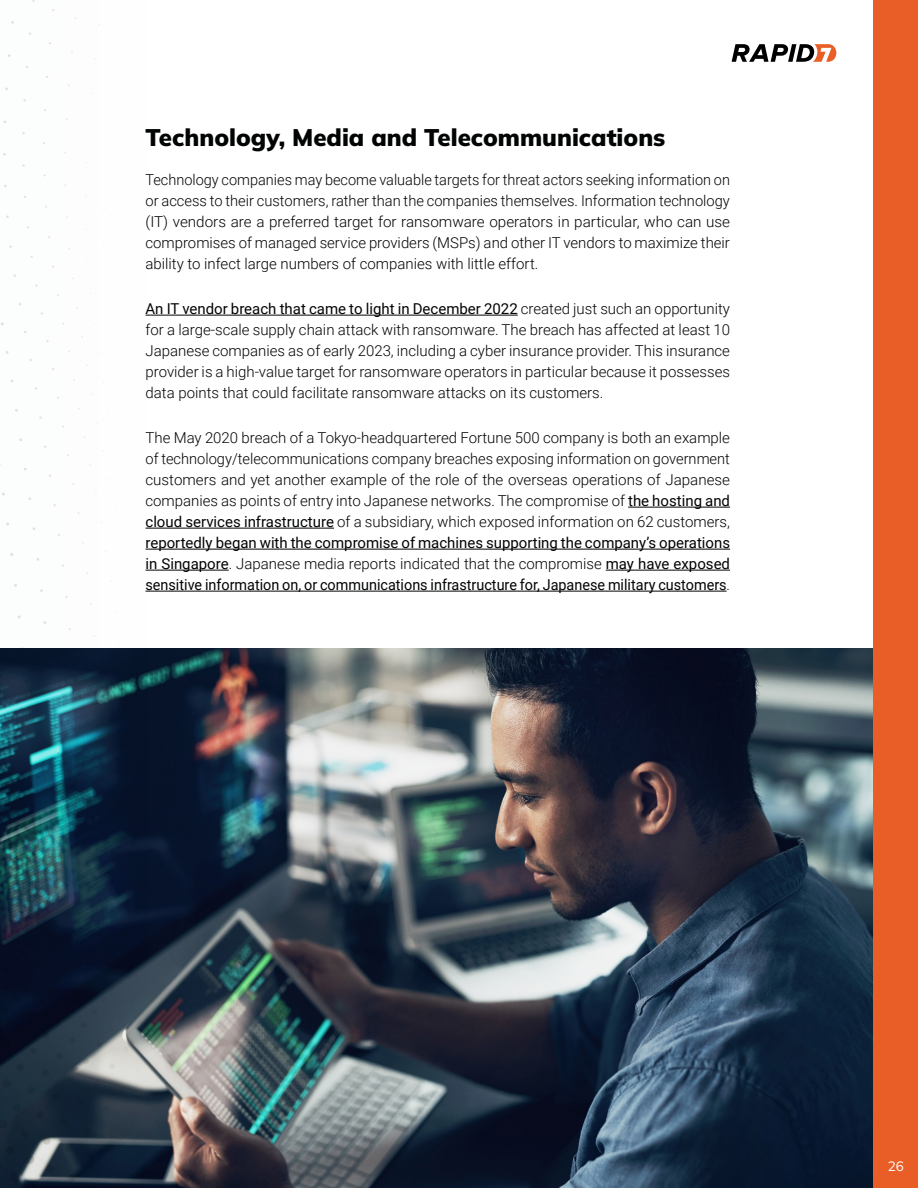
<style>
.page{position:relative;width:918px;height:1188px;background:#fff}
.page>*{position:absolute;margin:0;border:0;box-sizing:border-box;transform-origin:0 0}
.t1{font:900 24px "Mulish";color:#020303}
.Body{font:300 15px/21px "Roboto";color:#020303;text-align:justify}
.t2{font:13.5px "Mulish";color:#fff}
.s1{font-weight:400}
</style>
<div class="page">
<svg style="left:732px;top:44px;width:104px;height:18px"></svg>
<hr style="left:146px;top:315px;width:372px;height:1px;background:#020303">
<hr style="left:628px;top:507px;width:102px;height:1px;background:#020303">
<hr style="left:146px;top:528px;width:188px;height:1px;background:#020303">
<hr style="left:146px;top:549px;width:584px;height:1px;background:#020303">
<hr style="left:146px;top:570px;width:83px;height:1px;background:#020303">
<hr style="left:606px;top:570px;width:124px;height:1px;background:#020303">
<hr style="left:146px;top:591px;width:581px;height:1px;background:#020303">
<img style="left:148px;top:648px;width:726px;height:540px">
<div style="left:874px;top:0;width:44px;height:1188px;background:#e85e26"></div>
<svg style="left:0;top:314px;width:148px;height:874px"></svg>
<svg style="left:3px;top:879px;width:4px;height:5px"></svg>
<svg style="left:16px;top:867px;width:4px;height:4px"></svg>
<svg style="left:8px;top:843px;width:4px;height:4px"></svg>
<svg style="left:0;top:816px;width:4px;height:4px"></svg>
<svg style="left:26px;top:889px;width:4px;height:4px"></svg>
<svg style="left:40px;top:876px;width:4px;height:4px"></svg>
<svg style="left:32px;top:852px;width:3px;height:4px"></svg>
<svg style="left:24px;top:826px;width:4px;height:4px"></svg>
<svg style="left:18px;top:797px;width:3px;height:4px"></svg>
<svg style="left:12px;top:767px;width:4px;height:4px"></svg>
<svg style="left:7px;top:737px;width:4px;height:3px"></svg>
<svg style="left:3px;top:705px;width:4px;height:4px"></svg>
<svg style="left:51px;top:897px;width:4px;height:3px"></svg>
<svg style="left:65px;top:884px;width:4px;height:3px"></svg>
<svg style="left:48px;top:835px;width:4px;height:3px"></svg>
<svg style="left:32px;top:744px;width:3px;height:4px"></svg>
<svg style="left:24px;top:680px;width:4px;height:3px"></svg>
<svg style="left:21px;top:647px;width:3px;height:4px"></svg>
<svg style="left:18px;top:615px;width:3px;height:4px"></svg>
<svg style="left:6px;top:522px;width:3px;height:4px"></svg>
<svg style="left:2px;top:492px;width:3px;height:4px"></svg>
<svg style="left:10px;top:379px;width:4px;height:4px"></svg>
<svg style="left:3px;top:1041px;width:9px;height:9px"></svg>
<svg style="left:16px;top:1026px;width:8px;height:8px"></svg>
<svg style="left:0;top:899px;width:45px;height:121px;background:#0d192e"></svg>
<svg style="left:87px;top:938px;width:13px;height:12px"></svg>
<svg style="left:2px;top:1079px;width:9px;height:9px"></svg>
<svg style="left:16px;top:1063px;width:9px;height:9px"></svg>
<svg style="left:29px;top:1047px;width:8px;height:8px"></svg>
<svg style="left:42px;top:1032px;width:8px;height:7px"></svg>
<svg style="left:54px;top:1017px;width:7px;height:7px"></svg>
<svg style="left:64px;top:1004px;width:7px;height:7px"></svg>
<svg style="left:34px;top:907px;width:49px;height:91px;background:#08142a"></svg>
<svg style="left:125px;top:940px;width:3px;height:4px"></svg>
<svg style="left:0;top:1120px;width:8px;height:9px"></svg>
<svg style="left:12px;top:1103px;width:9px;height:9px"></svg>
<svg style="left:27px;top:1086px;width:9px;height:9px"></svg>
<svg style="left:42px;top:1069px;width:8px;height:8px"></svg>
<svg style="left:56px;top:1052px;width:7px;height:8px"></svg>
<svg style="left:69px;top:1037px;width:7px;height:7px"></svg>
<svg style="left:81px;top:1022px;width:6px;height:7px"></svg>
<svg style="left:92px;top:1009px;width:6px;height:6px"></svg>
<svg style="left:101px;top:997px;width:6px;height:5px"></svg>
<svg style="left:83px;top:957px;width:32px;height:34px"></svg>
<svg style="left:118px;top:959px;width:20px;height:22px"></svg>
<svg style="left:0;top:1162px;width:2px;height:10px"></svg>
<svg style="left:5px;top:1145px;width:10px;height:10px"></svg>
<svg style="left:20px;top:1128px;width:9px;height:9px"></svg>
<svg style="left:36px;top:1110px;width:8px;height:9px"></svg>
<svg style="left:52px;top:1092px;width:8px;height:8px"></svg>
<svg style="left:67px;top:1075px;width:8px;height:7px"></svg>
<svg style="left:82px;top:1058px;width:7px;height:7px"></svg>
<svg style="left:96px;top:1041px;width:6px;height:7px"></svg>
<svg style="left:108px;top:1027px;width:6px;height:5px"></svg>
<svg style="left:119px;top:1013px;width:6px;height:5px"></svg>
<svg style="left:129px;top:1000px;width:5px;height:6px"></svg>
<svg style="left:138px;top:989px;width:5px;height:5px"></svg>
<svg style="left:10px;top:1173px;width:9px;height:10px"></svg>
<svg style="left:25px;top:1155px;width:10px;height:9px"></svg>
<svg style="left:42px;top:1136px;width:9px;height:9px"></svg>
<svg style="left:60px;top:1118px;width:8px;height:8px"></svg>
<svg style="left:77px;top:1099px;width:7px;height:7px"></svg>
<svg style="left:93px;top:1080px;width:7px;height:7px"></svg>
<svg style="left:109px;top:1063px;width:6px;height:6px"></svg>
<svg style="left:123px;top:1046px;width:6px;height:6px"></svg>
<svg style="left:136px;top:1031px;width:5px;height:5px"></svg>
<svg style="left:28px;top:1184px;width:10px;height:4px"></svg>
<svg style="left:46px;top:1165px;width:9px;height:8px"></svg>
<svg style="left:65px;top:1145px;width:8px;height:8px"></svg>
<svg style="left:84px;top:1125px;width:7px;height:7px"></svg>
<svg style="left:102px;top:1105px;width:7px;height:7px"></svg>
<svg style="left:119px;top:1086px;width:7px;height:6px"></svg>
<svg style="left:136px;top:1068px;width:6px;height:6px"></svg>
<svg style="left:68px;top:1174px;width:8px;height:8px"></svg>
<svg style="left:88px;top:1153px;width:7px;height:8px"></svg>
<svg style="left:108px;top:1132px;width:7px;height:7px"></svg>
<svg style="left:127px;top:1111px;width:7px;height:7px"></svg>
<svg style="left:145px;top:1092px;width:3px;height:6px"></svg>
<svg style="left:89px;top:1184px;width:7px;height:4px"></svg>
<svg style="left:110px;top:1161px;width:7px;height:8px"></svg>
<svg style="left:131px;top:1139px;width:7px;height:7px"></svg>
<svg style="left:132px;top:1171px;width:7px;height:6px"></svg>
<h1 class="t1" style="left:146px;top:121px;width:521px">Technology, Media and Telecommunications</h1>
<p class="Body" style="left:146px;top:168px;width:586px">Technology companies may become valuable targets for threat actors seeking information on or access to their customers, rather than the companies themselves. Information technology (IT) vendors are a preferred target for ransomware operators in particular, who can use compromises of managed service providers (MSPs) and other IT vendors to maximize their ability to infect large numbers of companies with little effort.</p>
<p class="Body" style="left:146px;top:297px;width:586px"><span class="s1">An IT vendor breach that came to light in December 2022</span> created just such an opportunity for a large-scale supply chain attack with ransomware. The breach has affected at least 10<br>Japanese companies as of early 2023, including a cyber insurance provider. This insurance provider is a high-value target for ransomware operators in particular because it possesses data points that could facilitate ransomware attacks on its customers.</p>
<p class="Body" style="left:146px;top:426px;width:586px">The May 2020 breach of a Tokyo-headquartered Fortune 500 company is both an example of technology/telecommunications company breaches exposing information on government customers and yet another example of the role of the overseas operations of Japanese companies as points of entry into Japanese networks. The compromise of <span class="s1">the hosting and cloud services infrastructure</span> of a subsidiary, which exposed information on 62 customers, <span class="s1">reportedly began with the compromise of machines supporting the company’s operations in Singapore</span>. Japanese media reports indicated that the compromise <span class="s1">may have exposed sensitive information on, or communications infrastructure for, Japanese military customers</span>.</p>
<p class="t2" style="left:888px;top:1157px;width:18px">26</p>
</div>
